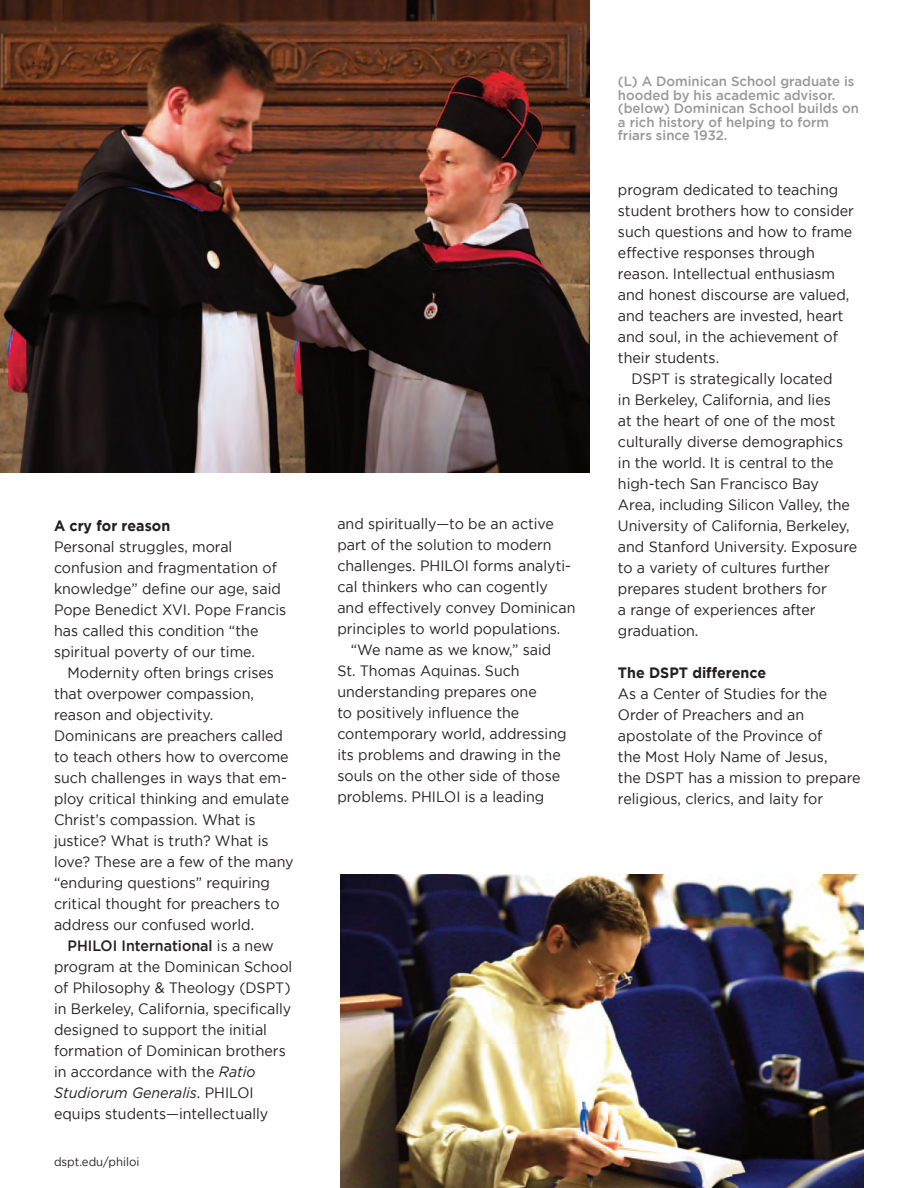
<style>
.page{position:relative;width:918px;height:1188px;background:#fff}
.page>*{position:absolute;margin:0;border:0;box-sizing:border-box;transform-origin:0 0}
.t1{font:15px/21px "Gotham";color:#231f20;scale:.95 1}
.t2{font:700 15px "Gotham";color:#231f20;scale:.95 1}
.t3{font:500 13.5px/13.5px "Gotham";color:#999899}
.t4{font:12px "Gotham";color:#231f20;scale:.95 1}
.s1{font-weight:500}
.s2{font-style:italic}
</style>
<div class="page">
<img style="left:0;top:0;width:590px;height:473px">
<img style="left:340px;top:875px;width:524px;height:313px">
<p class="t2" style="left:54px;top:520px;width:124px">A cry for reason</p>
<p class="t1" style="left:54px;top:537px;width:246px">Personal struggles, moral confusion and fragmentation of knowledge” define our age, said<br>Pope Benedict XVI. Pope Francis has called this condition “the spiritual poverty of our time.</p>
<p class="t1" style="left:54px;top:663px;width:254px;text-indent:13px">Modernity often brings crises that overpower compassion, reason and objectivity.<br>Dominicans are preachers called to teach others how to overcome such challenges in ways that em&shy;ploy critical thinking and emulate<br>Christ’s compassion. What is justice? What is truth? What is love? These are a few of the many “enduring questions” requiring critical thought for preachers to address our confused world.</p>
<p class="t1" style="left:54px;top:936px;width:252px;text-indent:13px"><span class="s1">PHILOI International</span> is a new program at the Dominican School of Philosophy &amp; Theology (DSPT) in Berkeley, California, specifically designed to support the initial formation of Dominican brothers in accordance with the <span class="s2">Ratio<br>Studiorum Generalis</span>. PHILOI equips students—intellectually</p>
<p class="t4" style="left:54px;top:1158px;width:92px">dspt.edu/philoi</p>
<p class="t1" style="left:337px;top:515px;width:252px">and spiritually—to be an active part of the solution to modern challenges. PHILOI forms analyti&shy;cal thinkers who can cogently and effectively convey Dominican principles to world populations.</p>
<p class="t1" style="left:337px;top:641px;width:243px;text-indent:13px">“We name as we know,” said<br>St. Thomas Aquinas. Such understanding prepares one<br>to positively influence the contemporary world, addressing its problems and drawing in the souls on the other side of those problems. PHILOI is a leading</p>
<p class="t3" style="left:618px;top:76px;width:238px">(L) A Dominican School graduate is hooded by his academic advisor.</p>
<p class="t3" style="left:618px;top:103px;width:243px">(below) Dominican School builds on a rich history of helping to form friars since 1932.</p>
<p class="t1" style="left:618px;top:180px;width:250px">program dedicated to teaching student brothers how to consider such questions and how to frame effective responses through reason. Intellectual enthusiasm and honest discourse are valued, and teachers are invested, heart and soul, in the achievement of their students.</p>
<p class="t1" style="left:618px;top:369px;width:253px;text-indent:13px">DSPT is strategically located<br>in Berkeley, California, and lies<br>at the heart of one of the most culturally diverse demographics in the world. It is central to the high-tech San Francisco Bay<br>Area, including Silicon Valley, the<br>University of California, Berkeley, and Stanford University. Exposure to a variety of cultures further prepares student brothers for<br>a range of experiences after graduation.</p>
<p class="t2" style="left:618px;top:667px;width:158px">The DSPT difference</p>
<p class="t1" style="left:618px;top:684px;width:257px">As a Center of Studies for the<br>Order of Preachers and an apostolate of the Province of<br>the Most Holy Name of Jesus,<br>the DSPT has a mission to prepare religious, clerics, and laity for</p>
</div>
